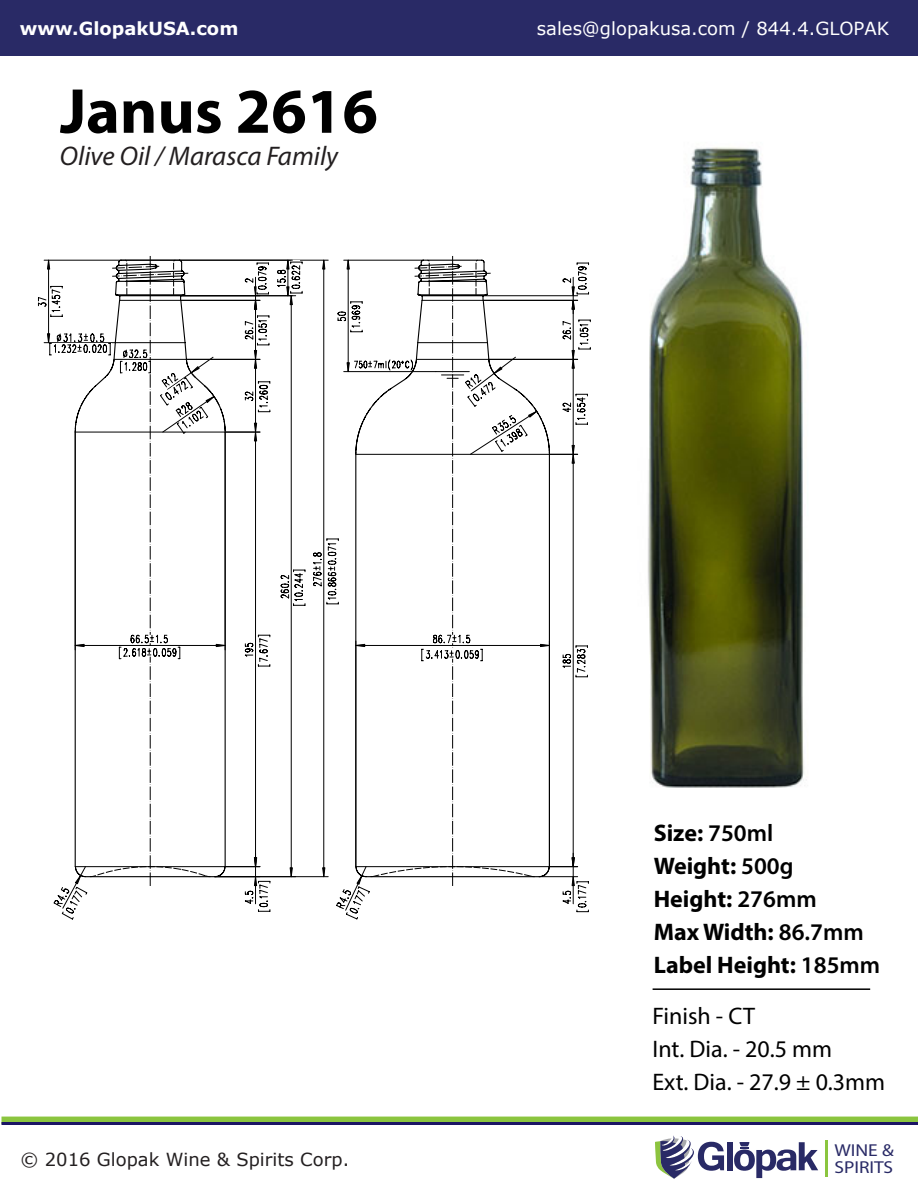
<style>
.page{position:relative;width:918px;height:1188px;background:#fff}
.page>*{position:absolute;margin:0;border:0;box-sizing:border-box;transform-origin:0 0}
.t1{font:700 64.05px "Myriad Pro";color:#000}
.t2{font:italic 27px "Myriad Pro";color:#231f20}
.t3{font:700 24px/33px "Myriad Pro";color:#000}
.t4{font:24px/33px "Myriad Pro";color:#000}
.t5{font:18px "Verdana";color:#fff}
.t6{font:18px "Verdana";color:#231f20}
.t7{font:700 18px "Verdana";color:#fff}
.t8{font:17.25px/17.2px "Myriad Pro";color:#292a66;scale:1.12 1}
.s1{font-weight:600}
</style>
<div class="page">
<img style="left:647px;top:147px;width:157px;height:641px">
<div style="left:0;top:0;width:918px;height:56px;background:#292a66"></div>
<div style="left:727px;top:1142px;width:6px;height:28px;background:#292a66"></div>
<svg style="left:734px;top:1142px;width:84px;height:36px"></svg>
<hr style="left:825px;top:1140px;width:3px;height:37px;background:#8bc53f">
<svg style="left:655px;top:1136px;width:69px;height:43px"></svg>
<div style="left:2px;top:1117px;width:916px;height:7px;background:#8bc53f"></div>
<hr style="left:2px;top:1122px;width:916px;height:3px;background:#1b1464">
<hr style="left:37px;top:1187px;width:564px;height:1px;background:#000">
<hr style="left:37px;top:243px;width:1px;height:695px;background:#000">
<hr style="left:775px;top:243px;width:1px;height:695px;background:#000">
<svg style="left:38px;top:259px;width:551px;height:661px"></svg>
<svg style="left:49px;top:256px;width:542px;height:99px"></svg>
<div style="left:24px;top:684px;width:27px;height:43px;background:#fff"></div>
<hr style="left:653px;top:988px;width:217px;height:2px;background:#000">
<p class="t7" style="left:20px;top:15px;width:220px">www.GlopakUSA.com</p>
<p class="t5" style="left:537px;top:16px;width:354px">sales@glopakusa.com / 844.4.GLOPAK</p>
<h1 class="t1" style="left:60px;top:69px;width:319px">Janus 2616</h1>
<p class="t2" style="left:60px;top:139px;width:280px">Olive Oil / Marasca Family</p>
<p class="t6" style="left:21px;top:1147px;width:330px">© 2016 Glopak Wine &amp; Spirits Corp.</p>
<p class="t3" style="left:654px;top:815px;width:228px">Size: <span class="s1">750ml<br></span>Weight: <span class="s1">500g<br></span>Height: <span class="s1">276mm<br></span>Max Width: <span class="s1">86.7mm<br></span>Label Height: <span class="s1">185mm</span></p>
<p class="t4" style="left:652px;top:999px;width:234px">Finish - CT<br>Int. Dia. - 20.5 mm<br>Ext. Dia. - 27.9 ± 0.3mm</p>
<p class="t8" style="left:834px;top:1141px;width:54px">WINE &amp;<br>SPIRITS</p>
</div>
